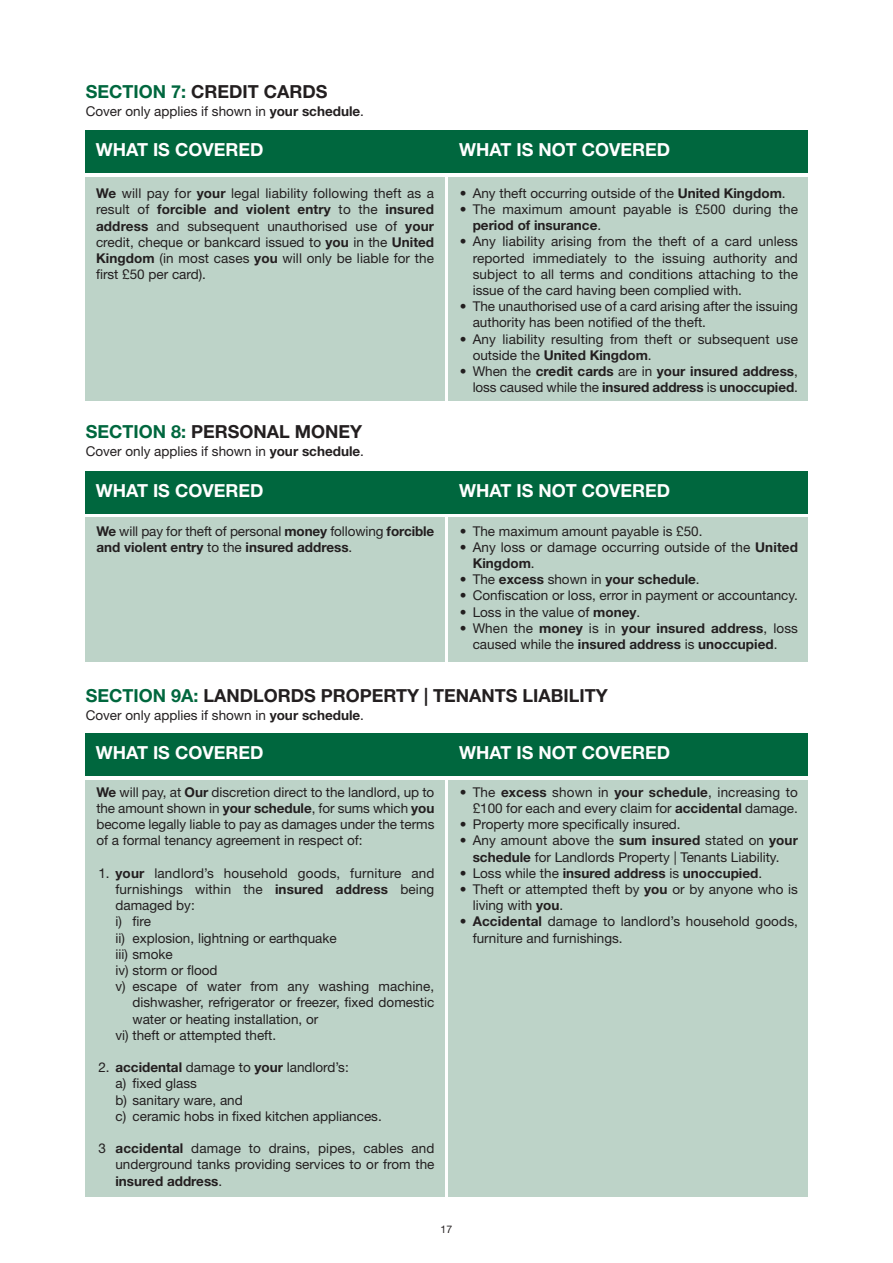
<style>
.page{position:relative;width:893px;height:1263px;background:#fff}
.page>*{position:absolute;margin:0;border:0;box-sizing:border-box;transform-origin:0 0}
.t1{font:700 18px "Helvetica Neue LT Std";color:#fff}
.t2{font:700 18px "Helvetica Neue LT Std";color:#231f20}
.t3{font:13.5px/16.2px "Helvetica Neue LT Std";color:#231f20}
.t4{font:700 13.5px/16.2px "Helvetica Neue LT Std";color:#231f20;text-align:right}
.t5{font:10.5px "Helvetica Neue LT Std";color:#231f20}
.s1{color:#00673e}
.s2{font-weight:700}
.s3{font-weight:400}
</style>
<div class="page">
<div style="left:85px;top:518px;width:359px;height:144px;background:#bdd3c8"></div>
<div style="left:449px;top:518px;width:359px;height:144px;background:#bdd3c8"></div>
<div style="left:85px;top:471px;width:723px;height:42px;background:#00673e"></div>
<div style="left:85px;top:780px;width:359px;height:416px;background:#bdd3c8"></div>
<div style="left:449px;top:780px;width:359px;height:416px;background:#bdd3c8"></div>
<div style="left:85px;top:733px;width:723px;height:42px;background:#00673e"></div>
<div style="left:85px;top:177px;width:359px;height:224px;background:#bdd3c8"></div>
<div style="left:449px;top:177px;width:359px;height:224px;background:#bdd3c8"></div>
<div style="left:85px;top:130px;width:723px;height:43px;background:#00673e"></div>
<h1 class="t2" style="left:86px;top:85px;width:243px"><span class="s1">SECTION 7:</span> CREDIT CARDS</h1>
<p class="t3" style="left:86px;top:105px;width:280px">Cover only applies if shown in <span class="s2">your schedule</span>.</p>
<h1 class="t1" style="left:96px;top:144px;width:169px">WHAT IS COVERED</h1>
<h1 class="t1" style="left:459px;top:144px;width:213px">WHAT IS NOT COVERED</h1>
<p class="t3" style="left:96px;top:187px;width:340px;text-align:justify"><span class="s2">We</span> will pay for <span class="s2">your</span> legal liability following theft as a result of <span class="s2">forcible and violent entry</span> to the <span class="s2">insured address</span> and subsequent unauthorised use of <span class="s2">your </span>credit, cheque or bankcard issued to <span class="s2">you</span> in the <span class="s2">United Kingdom</span> (in most cases <span class="s2">you</span> will only be liable for the first £50 per card).</p>
<h1 class="t2" style="left:86px;top:425px;width:278px"><span class="s1">SECTION 8:</span> PERSONAL MONEY</h1>
<p class="t3" style="left:86px;top:445px;width:280px">Cover only applies if shown in <span class="s2">your schedule</span>.</p>
<p class="t3" style="left:460px;top:186px;width:327px">• Any theft occurring outside of the <span class="s2">United Kingdom</span>.</p>
<p class="t3" style="left:473px;top:202px;width:327px;text-indent:-13px">• The maximum amount payable is £500 during the <span class="s2">period of insurance</span>.</p>
<p class="t3" style="left:473px;top:235px;width:327px;text-align:justify;text-indent:-13px">• Any liability arising from the theft of a card unless reported immediately to the issuing authority and subject to all terms and conditions attaching to the issue of the card having been complied with.</p>
<p class="t3" style="left:473px;top:300px;width:327px;text-indent:-13px">• The unauthorised use of a card arising after the issuing authority has been notified of the theft.</p>
<p class="t3" style="left:473px;top:332px;width:327px;text-indent:-13px">• Any liability resulting from theft or subsequent use outside the <span class="s2">United Kingdom</span>.</p>
<p class="t4" style="left:460px;top:364px;width:340px"><span class="s3">• When the</span> credit cards <span class="s3">are in</span> your insured address<span class="s3">, loss caused while the</span> insured address <span class="s3">is</span> unoccupied<span class="s3">.</span></p>
<h1 class="t1" style="left:96px;top:484px;width:169px">WHAT IS COVERED</h1>
<h1 class="t1" style="left:459px;top:484px;width:213px">WHAT IS NOT COVERED</h1>
<p class="t4" style="left:96px;top:524px;width:340px;text-align:left">We <span class="s3">will pay for theft of personal</span> money <span class="s3">following</span> forcible and violent entry <span class="s3">to the</span> insured address<span class="s3">.</span></p>
<p class="t3" style="left:460px;top:524px;width:244px">• The maximum amount payable is £50.</p>
<p class="t3" style="left:473px;top:540px;width:327px;text-indent:-13px">• Any loss or damage occurring outside of the <span class="s2">United<br>Kingdom</span>.</p>
<p class="t4" style="left:460px;top:572px;width:241px"><span class="s3">• The</span> excess <span class="s3">shown in</span> your schedule<span class="s3">.</span></p>
<p class="t3" style="left:460px;top:589px;width:340px">• Confiscation or loss, error in payment or accountancy.</p>
<p class="t3" style="left:460px;top:605px;width:182px">• Loss in the value of <span class="s2">money</span>.</p>
<p class="t4" style="left:460px;top:621px;width:340px;text-align:center"><span class="s3">• When the</span> money <span class="s3">is in</span> your insured address<span class="s3">, loss caused while the</span> insured address <span class="s3">is</span> unoccupied<span class="s3">.</span></p>
<h1 class="t2" style="left:86px;top:689px;width:524px"><span class="s1">SECTION 9A:</span> LANDLORDS PROPERTY | TENANTS LIABILITY</h1>
<p class="t3" style="left:86px;top:708px;width:280px">Cover only applies if shown in <span class="s2">your schedule</span>.</p>
<h1 class="t1" style="left:96px;top:746px;width:169px">WHAT IS COVERED</h1>
<h1 class="t1" style="left:459px;top:746px;width:213px">WHAT IS NOT COVERED</h1>
<p class="t3" style="left:96px;top:785px;width:340px;text-align:justify"><span class="s2">We</span> will pay, at <span class="s2">Our</span> discretion direct to the landlord, up to the amount shown in <span class="s2">your schedule</span>, for sums which <span class="s2">you </span>become legally liable to pay as damages under the terms of a formal tenancy agreement in respect of:</p>
<p class="t3" style="left:98px;top:866px;width:337px">1. <span class="s2">your</span> landlord’s household goods, furniture and</p>
<p class="t3" style="left:115px;top:882px;width:320px">furnishings within the <span class="s2">insured address</span> being</p>
<p class="t3" style="left:115px;top:899px;width:81px">damaged by:</p>
<p class="t3" style="left:115px;top:915px;width:37px">i) fire</p>
<p class="t3" style="left:115px;top:931px;width:223px">ii) explosion, lightning or earthquake</p>
<p class="t3" style="left:115px;top:947px;width:59px">iii) smoke</p>
<p class="t3" style="left:115px;top:963px;width:104px">iv) storm or flood</p>
<p class="t3" style="left:115px;top:980px;width:320px">v) escape of water from any washing machine,</p>
<p class="t3" style="left:132px;top:996px;width:303px">dishwasher, refrigerator or freezer, fixed domestic</p>
<p class="t3" style="left:132px;top:1012px;width:187px">water or heating installation, or</p>
<p class="t3" style="left:115px;top:1028px;width:162px">vi) theft or attempted theft.</p>
<p class="t3" style="left:115px;top:1061px;width:268px;text-indent:-17px">2. <span class="s2">accidental</span> damage to <span class="s2">your</span> landlord’s:<br>a) fixed glass<br>b) sanitary ware, and<br>c) ceramic hobs in fixed kitchen appliances.</p>
<p class="t3" style="left:115px;top:1142px;width:320px;text-align:justify;text-indent:-17px">3 <span class="s2">accidental</span> damage to drains, pipes, cables and underground tanks providing services to or from the <span class="s2">insured address</span>.</p>
<p class="t3" style="left:460px;top:785px;width:340px;text-align:right">• The <span class="s2">excess</span> shown in <span class="s2">your schedule</span>, increasing to £100 for each and every claim for <span class="s2">accidental</span> damage.</p>
<p class="t3" style="left:460px;top:817px;width:222px">• Property more specifically insured.</p>
<p class="t3" style="left:460px;top:834px;width:340px;text-align:center">• Any amount above the <span class="s2">sum insured</span> stated on <span class="s2">your schedule</span> for Landlords Property | Tenants Liability.</p>
<p class="t4" style="left:460px;top:866px;width:304px"><span class="s3">• Loss while the</span> insured address <span class="s3">is</span> unoccupied<span class="s3">.</span></p>
<p class="t3" style="left:473px;top:882px;width:327px;text-indent:-13px">• Theft or attempted theft by <span class="s2">you</span> or by anyone who is living with <span class="s2">you</span>.</p>
<p class="t3" style="left:473px;top:915px;width:327px;text-indent:-13px">• <span class="s2">Accidental</span> damage to landlord’s household goods, furniture and furnishings.</p>
<p class="t5" style="left:441px;top:1225px;width:13px">17</p>
</div>
